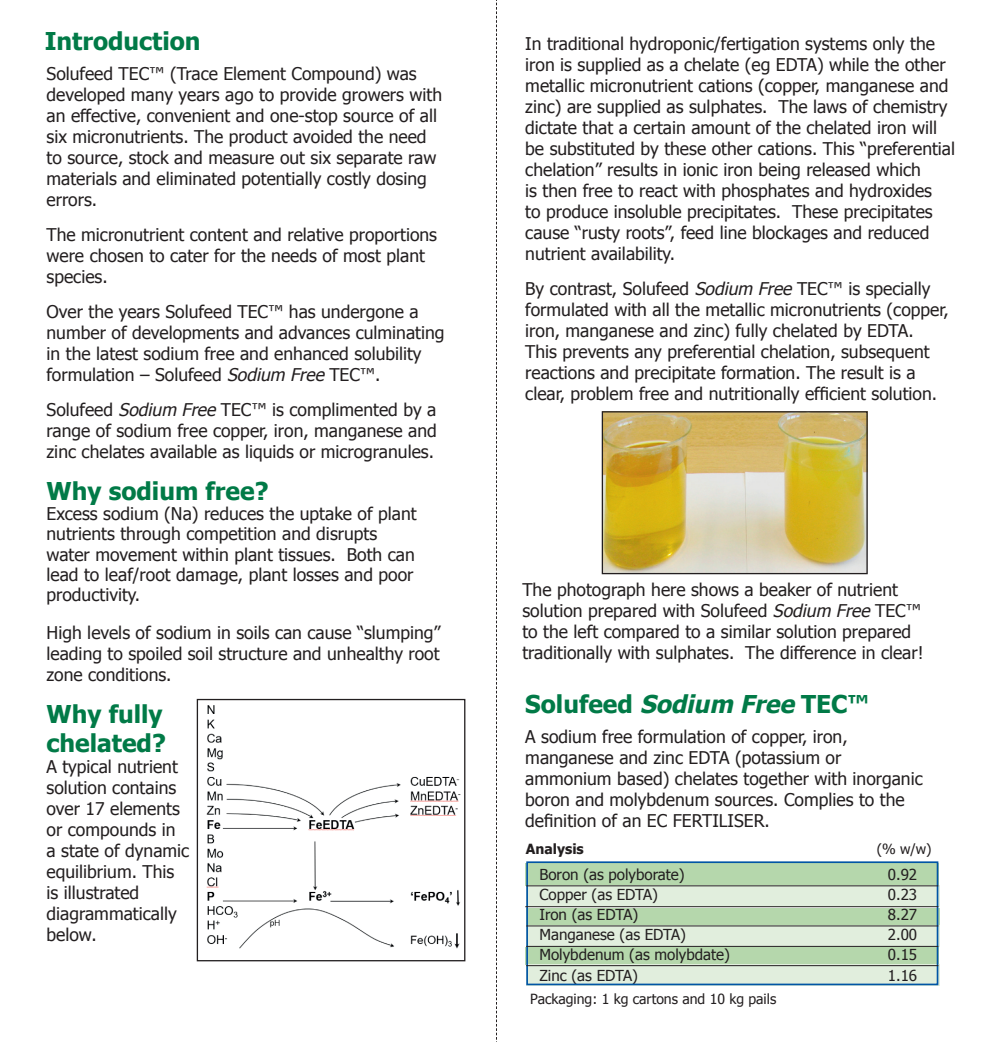
<style>
.page{position:relative;width:993px;height:1042px;background:#fff}
.page>*{position:absolute;margin:0;border:0;box-sizing:border-box;transform-origin:0 0}
.t1{font:700 24.5px/28.2px "Tahoma";color:#017a47}
.t2{font:17.5px/21px "Tahoma";color:#231f20}
.t3{font:15.05px "Tahoma";color:#231f20}
.t4{font:14px "Tahoma";color:#231f20}
.t5{font:700 14px "Tahoma";color:#231f20}
.s1{font-style:italic}
</style>
<div class="page">
<svg style="left:496px;top:0;width:1px;height:1042px"></svg>
<img style="left:603px;top:413px;width:262px;height:159px">
<div style="left:601px;top:411px;width:266px;height:163px;border:1px solid #231f20"></div>
<img style="left:206px;top:705px;width:255px;height:244px">
<div style="left:197px;top:699px;width:268px;height:262px;border:1px solid #231f20"></div>
<div style="left:525px;top:863px;width:413px;height:22px;background:#b5d7ac"></div>
<div style="left:526px;top:908px;width:413px;height:17px;background:#b5d7ac"></div>
<div style="left:525px;top:946px;width:413px;height:18px;background:#b5d7ac"></div>
<div style="left:526px;top:885px;width:413px;height:22px;background:#e1eedd"></div>
<div style="left:526px;top:925px;width:413px;height:21px;background:#e1eedd"></div>
<div style="left:526px;top:964px;width:413px;height:21px;background:#e1eedd"></div>
<div style="left:526px;top:861px;width:412px;height:124px;border:2px solid #0155a5"></div>
<hr style="left:526px;top:885px;width:412px;height:1px;background:#231f20">
<hr style="left:525px;top:906px;width:413px;height:1px;background:#231f20">
<hr style="left:526px;top:925px;width:412px;height:1px;background:#231f20">
<hr style="left:526px;top:946px;width:412px;height:1px;background:#231f20">
<hr style="left:526px;top:965px;width:412px;height:1px;background:#231f20">
<h1 class="t1" style="left:45px;top:26px;width:157px">Introduction</h1>
<p class="t2" style="left:47px;top:62px;width:397px">Solufeed TEC™ (Trace Element Compound) was developed many years ago to provide growers with an effective, convenient and one-stop source of all six micronutrients. The product avoided the need to source, stock and measure out six separate raw materials and eliminated potentially costly dosing errors.</p>
<p class="t2" style="left:47px;top:223px;width:392px">The micronutrient content and relative proportions were chosen to cater for the needs of most plant species.</p>
<p class="t2" style="left:47px;top:300px;width:399px">Over the years Solufeed TEC™ has undergone a number of developments and advances culminating in the latest sodium free and enhanced solubility formulation – Solufeed <span class="s1">Sodium Free</span> TEC™.</p>
<p class="t2" style="left:47px;top:398px;width:392px;text-align:justify">Solufeed <span class="s1">Sodium Free</span> TEC™ is complimented by a range of sodium free copper, iron, manganese and zinc chelates available as liquids or microgranules.</p>
<h1 class="t1" style="left:47px;top:476px;width:223px">Why sodium free?</h1>
<p class="t2" style="left:47px;top:503px;width:371px;line-height:20.1px">Excess sodium (Na) reduces the uptake of plant nutrients through competition and disrupts water movement within plant tissues. Both can lead to leaf/root damage, plant losses and poor productivity.</p>
<p class="t2" style="left:47px;top:622px;width:395px;text-align:justify">High levels of sodium in soils can cause “slumping” leading to spoiled soil structure and unhealthy root zone conditions.</p>
<h1 class="t1" style="left:47px;top:700px;width:121px">Why fully chelated?</h1>
<p class="t2" style="left:47px;top:755px;width:144px">A typical nutrient solution contains over 17 elements or compounds in<br>a state of dynamic equilibrium. This is illustrated diagrammatically below.</p>
<p class="t2" style="left:525px;top:32px;width:431px">In traditional hydroponic/fertigation systems only the iron is supplied as a chelate (eg EDTA) while the other metallic micronutrient cations (copper, manganese and zinc) are supplied as sulphates. The laws of chemistry dictate that a certain amount of the chelated iron will be substituted by these other cations. This “preferential chelation” results in ionic iron being released which<br>is then free to react with phosphates and hydroxides<br>to produce insoluble precipitates. These precipitates cause “rusty roots”, feed line blockages and reduced nutrient availability.</p>
<p class="t2" style="left:525px;top:277px;width:425px">By contrast, Solufeed <span class="s1">Sodium Free</span> TEC™ is specially formulated with all the metallic micronutrients (copper, iron, manganese and zinc) fully chelated by EDTA.<br>This prevents any preferential chelation, subsequent reactions and precipitate formation. The result is a clear, problem free and nutritionally efficient solution.</p>
<p class="t2" style="left:522px;top:579px;width:402px">The photograph here shows a beaker of nutrient solution prepared with Solufeed <span class="s1">Sodium Free</span> TEC™ to the left compared to a similar solution prepared traditionally with sulphates. The difference in clear!</p>
<h1 class="t1" style="left:525px;top:689px;width:345px">Solufeed <span class="s1">Sodium Free</span> TEC™</h1>
<p class="t2" style="left:525px;top:726px;width:399px">A sodium free formulation of copper, iron, manganese and zinc EDTA (potassium or ammonium based) chelates together with inorganic boron and molybdenum sources. Complies to the definition of an EC FERTILISER.</p>
<p class="t5" style="left:525px;top:839px;width:59px">Analysis</p>
<p class="t4" style="left:876px;top:839px;width:56px">(% w/w)</p>
<p class="t3" style="left:539px;top:865px;width:147px">Boron (as polyborate)</p>
<p class="t3" style="left:887px;top:865px;width:31px">0.92</p>
<p class="t3" style="left:539px;top:885px;width:120px">Copper (as EDTA)</p>
<p class="t3" style="left:887px;top:885px;width:31px">0.23</p>
<p class="t3" style="left:539px;top:905px;width:100px">Iron (as EDTA)</p>
<p class="t3" style="left:887px;top:905px;width:31px">8.27</p>
<p class="t3" style="left:539px;top:925px;width:148px">Manganese (as EDTA)</p>
<p class="t3" style="left:887px;top:925px;width:31px">2.00</p>
<p class="t3" style="left:539px;top:945px;width:192px">Molybdenum (as molybdate)</p>
<p class="t3" style="left:887px;top:945px;width:31px">0.15</p>
<p class="t3" style="left:539px;top:965px;width:100px">Zinc (as EDTA)</p>
<p class="t3" style="left:887px;top:965px;width:31px">1.16</p>
<p class="t4" style="left:530px;top:990px;width:247px">Packaging: 1 kg cartons and 10 kg pails</p>
</div>
